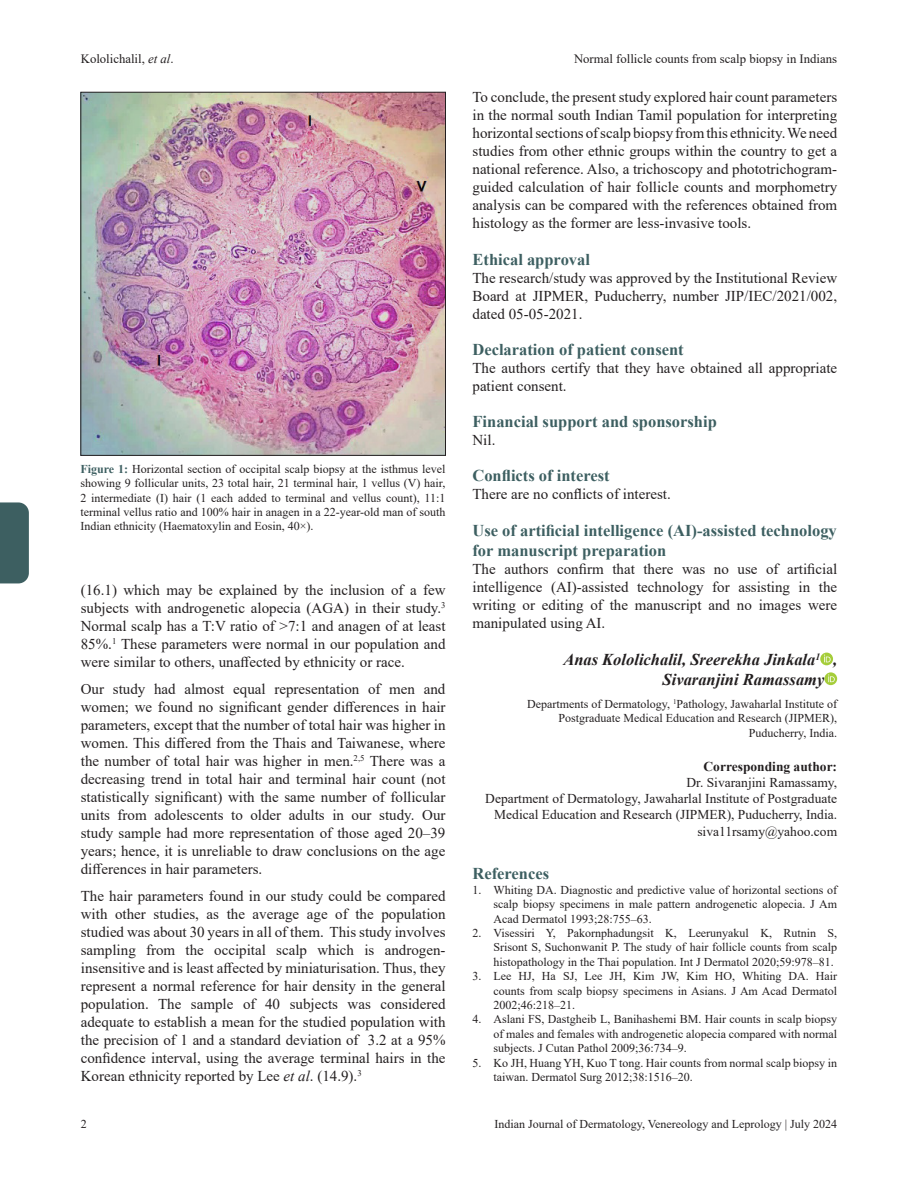
<style>
.page{position:relative;width:918px;height:1188px;background:#fff}
.page>*{position:absolute;margin:0;border:0;box-sizing:border-box;transform-origin:0 0}
.heading1{font:700 16.5px/19.8px "Times New Roman";color:#3d5f61}
.aut-grp_R{font:italic 700 16.5px/19.8px "Times New Roman";color:#231f20}
.bib-title{font:700 16.5px "Times New Roman";color:#3d5f61}
.para{font:15px/18px "Times New Roman";color:#231f20;text-align:justify}
.para_first_last{font:15px/18px "Times New Roman";color:#231f20;text-align:justify}
.para_first{font:15px/18px "Times New Roman";color:#231f20;text-align:justify}
.cores-author_R{font:13.5px/16.2px "Times New Roman";color:#231f20;text-align:right}
.t1{font:12.75px "Times New Roman";color:#231f20}
.bib-other{font:12px/14.4px "Times New Roman";color:#231f20;text-align:justify}
.float_figure_figure{font:12px/14.4px "Times New Roman";color:#231f20;text-align:justify}
.aut-aff_R{font:12px/14.4px "Times New Roman";color:#231f20;text-align:right}
.s1{font-style:italic}
.s2{font-weight:700;color:#3d5f61}
.s3{font-weight:700}
</style>
<div class="page">
<div style="left:0;top:502px;width:29px;height:81px;background:#3d5f61"></div>
<svg style="left:820px;top:653px;width:13px;height:12px"></svg>
<svg style="left:824px;top:655px;width:7px;height:7px"></svg>
<svg style="left:824px;top:672px;width:13px;height:13px"></svg>
<svg style="left:828px;top:674px;width:7px;height:8px"></svg>
<img style="left:82px;top:94px;width:362px;height:360px">
<div style="left:80px;top:92px;width:366px;height:364px;border:1px solid #231f20"></div>
<p class="t1" style="left:81px;top:50px;width:94px">Kololichalil, <span class="s1">et al</span>.</p>
<p class="t1" style="left:574px;top:50px;width:265px">Normal follicle counts from scalp biopsy in Indians</p>
<p class="float_figure_figure" style="left:80px;top:461px;width:367px"><span class="s2">Figure 1:</span> Horizontal section of occipital scalp biopsy at the isthmus level showing 9 follicular units, 23 total hair, 21 terminal hair, 1 vellus (V) hair, 2 intermediate (I) hair (1 each added to terminal and vellus count), 11:1 terminal vellus ratio and 100% hair in anagen in a 22-year-old man of south Indian ethnicity (Haematoxylin and Eosin, 40×).</p>
<p class="para" style="left:81px;top:580px;width:366px">(16.1) which may be explained by the inclusion of a few subjects with androgenetic alopecia (AGA) in their study.<sup>3<br></sup>Normal scalp has a T:V ratio of &gt;7:1 and anagen of at least 85%.<sup>1</sup> These parameters were normal in our population and were similar to others, unaffected by ethnicity or race.</p>
<p class="para" style="left:81px;top:679px;width:366px">Our study had almost equal representation of men and women; we found no significant gender differences in hair parameters, except that the number of total hair was higher in women. This differed from the Thais and Taiwanese, where the number of total hair was higher in men.<sup>2,5</sup> There was a decreasing trend in total hair and terminal hair count (not statistically significant) with the same number of follicular units from adolescents to older adults in our study. Our study sample had more representation of those aged 20–39 years; hence, it is unreliable to draw conclusions on the age differences in hair parameters.</p>
<p class="para" style="left:81px;top:886px;width:366px">The hair parameters found in our study could be compared with other studies, as the average age of the population studied was about 30 years in all of them. This study involves sampling from the occipital scalp which is androgen&shy;insensitive and is least affected by miniaturisation. Thus, they represent a normal reference for hair density in the general population. The sample of 40 subjects was considered adequate to establish a mean for the studied population with the precision of 1 and a standard deviation of 3.2 at a 95% confidence interval, using the average terminal hairs in the Korean ethnicity reported by Lee <span class="s1">et al</span>. (14.9).<sup>3</sup></p>
<p class="para" style="left:472px;top:88px;width:366px">To conclude, the present study explored hair count parameters in the normal south Indian Tamil population for interpreting horizontal sections of scalp biopsy from this ethnicity. We need studies from other ethnic groups within the country to get a national reference. Also, a trichoscopy and phototrichogram&shy;guided calculation of hair follicle counts and morphometry analysis can be compared with the references obtained from histology as the former are less-invasive tools.</p>
<p class="heading1" style="left:472px;top:249px;width:119px">Ethical approval</p>
<p class="para_first_last" style="left:472px;top:268px;width:366px">The research/study was approved by the Institutional Review Board at JIPMER, Puducherry, number JIP/IEC/2021/002, dated 05-05-2021.</p>
<p class="heading1" style="left:472px;top:339px;width:213px">Declaration of patient consent</p>
<p class="para_first_last" style="left:472px;top:358px;width:366px">The authors certify that they have obtained all appropriate patient consent.</p>
<p class="heading1" style="left:472px;top:411px;width:246px">Financial support and sponsorship</p>
<p class="para_first_last" style="left:472px;top:431px;width:24px">Nil.</p>
<p class="heading1" style="left:472px;top:466px;width:139px">Conflicts of interest</p>
<p class="para_first_last" style="left:472px;top:485px;width:200px">There are no conflicts of interest.</p>
<p class="heading1" style="left:472px;top:520px;width:366px">Use of artificial intelligence (AI)-assisted technology for manuscript preparation</p>
<p class="para_first" style="left:472px;top:559px;width:366px">The authors confirm that there was no use of artificial intelligence (AI)-assisted technology for assisting in the writing or editing of the manuscript and no images were manipulated using AI.</p>
<p class="aut-grp_R" style="left:663px;top:649px;width:176px;text-indent:-99px">Anas Kololichalil, Sreerekha Jinkala<sup>1</sup> ,<br>Sivaranjini Ramassamy</p>
<p class="aut-aff_R" style="left:527px;top:696px;width:311px">Departments of Dermatology, <sup>1</sup>Pathology, Jawaharlal Institute of<br>Postgraduate Medical Education and Research (JIPMER),<br>Puducherry, India.</p>
<p class="cores-author_R" style="left:485px;top:758px;width:353px"><span class="s3">Corresponding author:<br></span>Dr. Sivaranjini Ramassamy,<br>Department of Dermatology, Jawaharlal Institute of Postgraduate Medical Education and Research (JIPMER), Puducherry, India. siva11rsamy@yahoo.com</p>
<p class="bib-title" style="left:472px;top:862px;width:78px">References</p>
<p class="bib-other" style="left:494px;top:882px;width:345px;text-indent:-21px">1. Whiting DA. Diagnostic and predictive value of horizontal sections of scalp biopsy specimens in male pattern androgenetic alopecia. J Am Acad Dermatol 1993;28:755–63.</p>
<p class="bib-other" style="left:494px;top:925px;width:345px;text-indent:-21px">2. Visessiri Y, Pakornphadungsit K, Leerunyakul K, Rutnin S, Srisont S, Suchonwanit P. The study of hair follicle counts from scalp histopathology in the Thai population. Int J Dermatol 2020;59:978–81.</p>
<p class="bib-other" style="left:494px;top:969px;width:345px;text-indent:-21px">3. Lee HJ, Ha SJ, Lee JH, Kim JW, Kim HO, Whiting DA. Hair counts from scalp biopsy specimens in Asians. J Am Acad Dermatol 2002;46:218–21.</p>
<p class="bib-other" style="left:494px;top:1012px;width:345px;text-indent:-21px">4. Aslani FS, Dastgheib L, Banihashemi BM. Hair counts in scalp biopsy of males and females with androgenetic alopecia compared with normal subjects. J Cutan Pathol 2009;36:734–9.</p>
<p class="bib-other" style="left:494px;top:1055px;width:345px;text-indent:-21px">5. Ko JH, Huang YH, Kuo T tong. Hair counts from normal scalp biopsy in taiwan. Dermatol Surg 2012;38:1516–20.</p>
<p class="float_figure_figure" style="left:81px;top:1117px;width:7px">2</p>
<p class="float_figure_figure" style="left:495px;top:1117px;width:344px">Indian Journal of Dermatology, Venereology and Leprology | July 2024</p>
</div>
